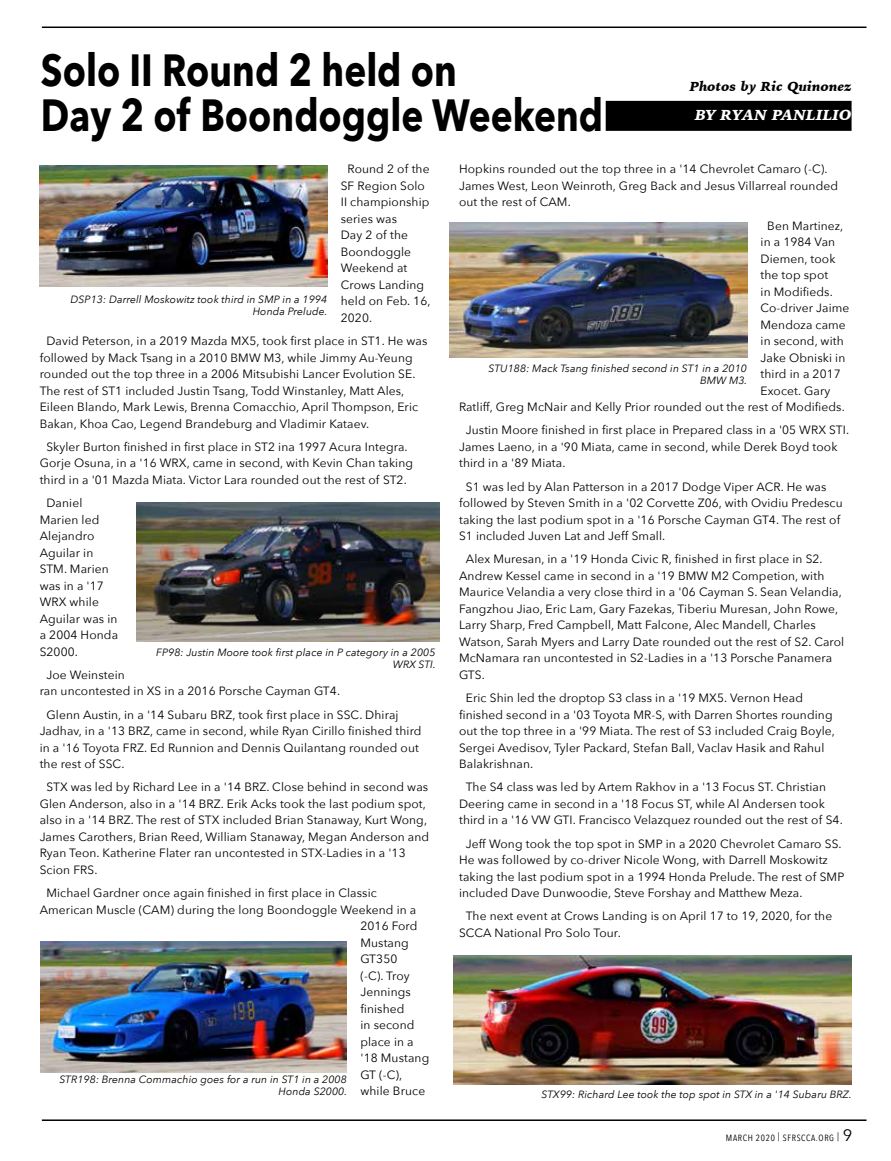
<style>
.page{position:relative;width:891px;height:1161px;background:#fff}
.page>*{position:absolute;margin:0;border:0;box-sizing:border-box;transform-origin:0 0}
.t1{font:700 45px "Avenir Next";color:#000;scale:.82 1}
.t2{font:italic 900 15px "Iowan Old Style";letter-spacing:-.01em;color:#fff}
.t3{font:italic 900 13.5px "Iowan Old Style";letter-spacing:.01em;color:#000}
.t4{font:12px/16.5px "Avenir Next";letter-spacing:.01em;color:#000}
.t5{font:italic 10.5px/12px "Avenir Next";letter-spacing:.01em;color:#000;text-align:right}
.t6{font:9px "Avenir Next Condensed";letter-spacing:.075em;color:#000}
.s1{color:#000}
.s2{font-family:"Avenir Next";font-size:16.5px}
</style>
<div class="page">
<hr style="left:42px;top:1119px;width:825px;height:2px;background:#000">
<hr style="left:42px;top:27px;width:825px;height:1px;background:#000">
<div style="left:606px;top:101px;width:246px;height:30px;background:#000"></div>
<img style="left:40px;top:166px;width:287px;height:121px">
<img style="left:136px;top:503px;width:303px;height:139px">
<img style="left:40px;top:941px;width:307px;height:132px">
<img style="left:450px;top:223px;width:297px;height:134px">
<img style="left:453px;top:956px;width:398px;height:129px">
<h1 class="t1" style="left:41px;top:31px;width:509px">Solo II Round 2 held on</h1>
<h1 class="t1" style="left:41px;top:76px;width:687px">Day 2 of Boondoggle Weekend</h1>
<p class="t3" style="left:690px;top:77px;width:163px">Photos by Ric Quinonez</p>
<p class="t2" style="left:616px;top:105px;width:237px"><span class="s1">BY BLAKE</span>BY RYAN PANLILIO</p>
<p class="t4" style="left:341px;top:160px;width:91px;text-indent:7px">Round 2 of the<br>SF Region Solo<br>II championship series was<br>Day 2 of the<br>Boondoggle<br>Weekend at<br>Crows Landing held on Feb. 16,<br>2020.</p>
<p class="t4" style="left:40px;top:332px;width:389px;text-indent:7px">David Peterson, in a 2019 Mazda MX5, took first place in ST1. He was followed by Mack Tsang in a 2010 BMW M3, while Jimmy Au-Yeung rounded out the top three in a 2006 Mitsubishi Lancer Evolution SE.<br>The rest of ST1 included Justin Tsang, Todd Winstanley, Matt Ales, Eileen Blando, Mark Lewis, Brenna Comacchio, April Thompson, Eric Bakan, Khoa Cao, Legend Brandeburg and Vladimir Kataev.</p>
<p class="t4" style="left:40px;top:438px;width:375px;text-align:center">Skyler Burton finished in first place in ST2 ina 1997 Acura Integra.<br>Gorje Osuna, in a '16 WRX, came in second, with Kevin Chan taking third in a '01 Mazda Miata. Victor Lara rounded out the rest of ST2.</p>
<p class="t4" style="left:40px;top:494px;width:80px;text-indent:7px">Daniel<br>Marien led<br>Alejandro<br>Aguilar in<br>STM. Marien was in a '17<br>WRX while<br>Aguilar was in a 2004 Honda<br>S2000.</p>
<p class="t4" style="left:40px;top:666px;width:302px;text-indent:7px">Joe Weinstein<br>ran uncontested in XS in a 2016 Porsche Cayman GT4.</p>
<p class="t4" style="left:40px;top:706px;width:383px;text-indent:7px">Glenn Austin, in a '14 Subaru BRZ, took first place in SSC. Dhiraj Jadhav, in a '13 BRZ, came in second, while Ryan Cirillo finished third in a '16 Toyota FRZ. Ed Runnion and Dennis Quilantang rounded out the rest of SSC.</p>
<p class="t4" style="left:40px;top:778px;width:391px;text-indent:7px">STX was led by Richard Lee in a '14 BRZ. Close behind in second was Glen Anderson, also in a '14 BRZ. Erik Acks took the last podium spot, also in a '14 BRZ. The rest of STX included Brian Stanaway, Kurt Wong, James Carothers, Brian Reed, William Stanaway, Megan Anderson and Ryan Teon. Katherine Flater ran uncontested in STX-Ladies in a '13<br>Scion FRS.</p>
<p class="t4" style="left:46px;top:884px;width:332px">Michael Gardner once again finished in first place in Classic</p>
<p class="t4" style="left:40px;top:901px;width:378px">American Muscle (CAM) during the long Boondoggle Weekend in a</p>
<p class="t4" style="left:360px;top:917px;width:58px">2016 Ford</p>
<p class="t4" style="left:360px;top:934px;width:50px">Mustang</p>
<p class="t4" style="left:360px;top:950px;width:38px">GT350</p>
<p class="t4" style="left:360px;top:967px;width:51px">(-C). Troy</p>
<p class="t4" style="left:360px;top:983px;width:52px">Jennings</p>
<p class="t4" style="left:360px;top:1000px;width:46px">finished</p>
<p class="t4" style="left:360px;top:1016px;width:56px">in second</p>
<p class="t4" style="left:360px;top:1033px;width:55px">place in a</p>
<p class="t4" style="left:360px;top:1049px;width:70px">'18 Mustang</p>
<p class="t4" style="left:360px;top:1066px;width:43px">GT (-C),</p>
<p class="t4" style="left:360px;top:1082px;width:66px">while Bruce</p>
<p class="t5" style="left:70px;top:293px;width:259px">DSP13: Darrell Moskowitz took third in SMP in a 1994<br>Honda Prelude.</p>
<p class="t5" style="left:156px;top:646px;width:281px">FP98: Justin Moore took first place in P category in a 2005<br>WRX STI.</p>
<p class="t5" style="left:59px;top:1073px;width:289px">STR198: Brenna Commachio goes for a run in ST1 in a 2008<br>Honda S2000.</p>
<p class="t4" style="left:459px;top:160px;width:381px">Hopkins rounded out the top three in a '14 Chevrolet Camaro (-C).<br>James West, Leon Weinroth, Greg Back and Jesus Villarreal rounded out the rest of CAM.</p>
<p class="t4" style="left:767px;top:217px;width:78px">Ben Martinez,</p>
<p class="t4" style="left:761px;top:233px;width:76px">in a 1984 Van</p>
<p class="t4" style="left:761px;top:250px;width:76px">Diemen, took</p>
<p class="t4" style="left:761px;top:266px;width:69px">the top spot</p>
<p class="t4" style="left:761px;top:283px;width:74px">in Modifieds.</p>
<p class="t4" style="left:761px;top:299px;width:90px">Co-driver Jaime</p>
<p class="t4" style="left:761px;top:316px;width:87px">Mendoza came</p>
<p class="t4" style="left:761px;top:332px;width:85px">in second, with</p>
<p class="t4" style="left:761px;top:349px;width:86px">Jake Obniski in</p>
<p class="t4" style="left:761px;top:365px;width:82px">third in a 2017</p>
<p class="t4" style="left:761px;top:382px;width:71px">Exocet. Gary</p>
<p class="t4" style="left:459px;top:398px;width:387px">Ratliff, Greg McNair and Kelly Prior rounded out the rest of Modifieds.</p>
<p class="t4" style="left:459px;top:421px;width:392px;text-indent:7px">Justin Moore finished in first place in Prepared class in a '05 WRX STI.<br>James Laeno, in a '90 Miata, came in second, while Derek Boyd took third in a '89 Miata.</p>
<p class="t4" style="left:459px;top:478px;width:385px;text-indent:7px">S1 was led by Alan Patterson in a 2017 Dodge Viper ACR. He was followed by Steven Smith in a '02 Corvette Z06, with Ovidiu Predescu taking the last podium spot in a '16 Porsche Cayman GT4. The rest of S1 included Juven Lat and Jeff Small.</p>
<p class="t4" style="left:459px;top:550px;width:387px;text-indent:7px">Alex Muresan, in a '19 Honda Civic R, finished in first place in S2.<br>Andrew Kessel came in second in a '19 BMW M2 Competion, with Maurice Velandia a very close third in a '06 Cayman S. Sean Velandia, Fangzhou Jiao, Eric Lam, Gary Fazekas, Tiberiu Muresan, John Rowe, Larry Sharp, Fred Campbell, Matt Falcone, Alec Mandell, Charles Watson, Sarah Myers and Larry Date rounded out the rest of S2. Carol McNamara ran uncontested in S2-Ladies in a '13 Porsche Panamera GTS.</p>
<p class="t4" style="left:459px;top:689px;width:377px;text-indent:7px">Eric Shin led the droptop S3 class in a '19 MX5. Vernon Head finished second in a '03 Toyota MR-S, with Darren Shortes rounding out the top three in a '99 Miata. The rest of S3 included Craig Boyle, Sergei Avedisov, Tyler Packard, Stefan Ball, Vaclav Hasik and Rahul Balakrishnan.</p>
<p class="t4" style="left:459px;top:778px;width:385px;text-indent:7px">The S4 class was led by Artem Rakhov in a '13 Focus ST. Christian<br>Deering came in second in a '18 Focus ST, while Al Andersen took third in a '16 VW GTI. Francisco Velazquez rounded out the rest of S4.</p>
<p class="t4" style="left:459px;top:835px;width:387px;text-indent:7px">Jeff Wong took the top spot in SMP in a 2020 Chevrolet Camaro SS.<br>He was followed by co-driver Nicole Wong, with Darrell Moskowitz taking the last podium spot in a 1994 Honda Prelude. The rest of SMP included Dave Dunwoodie, Steve Forshay and Matthew Meza.</p>
<p class="t4" style="left:459px;top:907px;width:375px;text-indent:7px">The next event at Crows Landing is on April 17 to 19, 2020, for the<br>SCCA National Pro Solo Tour.</p>
<p class="t5" style="left:489px;top:362px;width:260px">STU188: Mack Tsang finished second in ST1 in a 2010<br>BMW M3.</p>
<p class="t5" style="left:542px;top:1088px;width:312px">STX99: Richard Lee took the top spot in STX in a '14 Subaru BRZ.</p>
<p class="t6" style="left:726px;top:1130px;width:128px">MARCH 2020 | SFRSCCA.ORG | <span class="s2">9</span></p>
</div>
